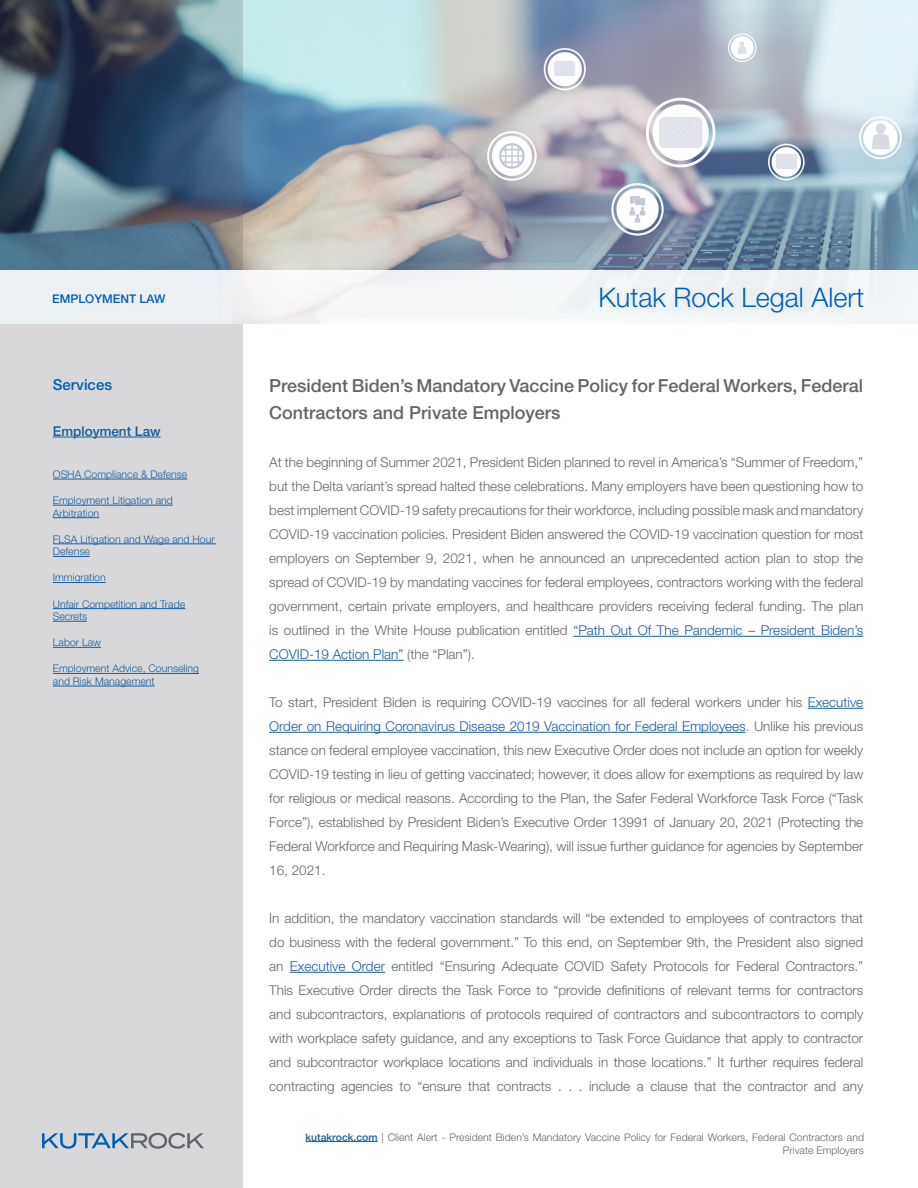
<style>
.page{position:relative;width:918px;height:1188px;background:#fff}
.page>*{position:absolute;margin:0;border:0;box-sizing:border-box;transform-origin:0 0}
.t1{font:300 27px "Helvetica Neue LT Std";color:#005fb9}
.t2{font:500 18px/27px "Helvetica Neue LT Std";color:#63656a}
.t3{font:500 15px "Helvetica Neue LT Std";color:#005fb9}
.t4{font:300 13.5px/24px "Helvetica Neue LT Std";color:#63656a;text-align:justify}
.t5{font:500 13.5px "Helvetica Neue LT Std";color:#175d9e}
.t6{font:500 12px "Helvetica Neue LT Std";color:#005fb9}
.t7{font:300 10.5px/12.6px "Helvetica Neue LT Std";color:#175d9e}
.t8{font:300 10.5px/13.5px "Helvetica Neue LT Std";color:#63656a;text-align:right}
.s1{color:#175d9e}
.s2{font-weight:500;color:#175d9e}
</style>
<div class="page">
<img style="left:243px;top:0;width:675px;height:270px">
<svg style="left:0;top:0;width:243px;height:1188px;background:#b4bac0"></svg>
<svg style="left:42px;top:1133px;width:162px;height:16px;background:#9eafc1"></svg>
<hr style="left:573px;top:636px;width:290px;height:1px;background:#175d9e">
<hr style="left:269px;top:660px;width:135px;height:1px;background:#175d9e">
<hr style="left:808px;top:708px;width:55px;height:1px;background:#175d9e">
<hr style="left:269px;top:732px;width:477px;height:1px;background:#175d9e">
<hr style="left:290px;top:972px;width:95px;height:1px;background:#175d9e">
<div style="left:0;top:270px;width:918px;height:54px;background:#f0f3f4"></div>
<hr style="left:53px;top:437px;width:108px;height:1px;background:#175d9e">
<hr style="left:53px;top:479px;width:134px;height:1px;background:#175d9e">
<hr style="left:53px;top:505px;width:120px;height:1px;background:#175d9e">
<hr style="left:53px;top:517px;width:46px;height:1px;background:#175d9e">
<hr style="left:53px;top:544px;width:163px;height:1px;background:#175d9e">
<hr style="left:53px;top:556px;width:37px;height:1px;background:#175d9e">
<hr style="left:53px;top:582px;width:53px;height:1px;background:#175d9e">
<hr style="left:53px;top:608px;width:132px;height:1px;background:#175d9e">
<hr style="left:53px;top:621px;width:34px;height:1px;background:#175d9e">
<hr style="left:53px;top:647px;width:48px;height:1px;background:#175d9e">
<hr style="left:53px;top:673px;width:146px;height:1px;background:#175d9e">
<hr style="left:53px;top:686px;width:102px;height:1px;background:#175d9e">
<hr style="left:306px;top:1141px;width:72px;height:1px;background:#175d9e">
<p class="t6" style="left:52px;top:292px;width:115px">EMPLOYMENT LAW</p>
<p class="t1" style="left:598px;top:281px;width:267px">Kutak Rock Legal Alert</p>
<p class="t3" style="left:53px;top:376px;width:61px">Services</p>
<p class="t5" style="left:53px;top:423px;width:109px">Employment Law</p>
<p class="t7" style="left:53px;top:468px;width:136px">OSHA Compliance &amp; Defense</p>
<p class="t7" style="left:53px;top:494px;width:121px">Employment Litigation and<br>Arbitration</p>
<p class="t7" style="left:53px;top:533px;width:163px">FLSA Litigation and Wage and Hour<br>Defense</p>
<p class="t7" style="left:53px;top:571px;width:54px">Immigration</p>
<p class="t7" style="left:53px;top:597px;width:134px">Unfair Competition and Trade<br>Secrets</p>
<p class="t7" style="left:53px;top:636px;width:50px">Labor Law</p>
<p class="t7" style="left:53px;top:662px;width:148px">Employment Advice, Counseling and Risk Management</p>
<p class="t2" style="left:269px;top:372px;width:596px">President Biden’s Mandatory Vaccine Policy for Federal Workers, Federal<br>Contractors and Private Employers</p>
<p class="t4" style="left:269px;top:450px;width:596px">At the beginning of Summer 2021, President Biden planned to revel in America’s “Summer of Freedom,” but the Delta variant’s spread halted these celebrations. Many employers have been questioning how to best implement COVID-19 safety precautions for their workforce, including possible mask and mandatory COVID-19 vaccination policies. President Biden answered the COVID-19 vaccination question for most employers on September 9, 2021, when he announced an unprecedented action plan to stop the spread of COVID-19 by mandating vaccines for federal employees, contractors working with the federal government, certain private employers, and healthcare providers receiving federal funding. The plan is outlined in the White House publication entitled <span class="s1">“Path Out Of The Pandemic – President Biden’s COVID-19 Action Plan”</span> (the “Plan”).</p>
<p class="t4" style="left:269px;top:690px;width:596px">To start, President Biden is requiring COVID-19 vaccines for all federal workers under his <span class="s1">Executive Order on Requiring Coronavirus Disease 2019 Vaccination for Federal Employees</span>. Unlike his previous stance on federal employee vaccination, this new Executive Order does not include an option for weekly COVID-19 testing in lieu of getting vaccinated; however, it does allow for exemptions as required by law for religious or medical reasons. According to the Plan, the Safer Federal Workforce Task Force (“Task Force”), established by President Biden’s Executive Order 13991 of January 20, 2021 (Protecting the Federal Workforce and Requiring Mask-Wearing), will issue further guidance for agencies by September 16, 2021.</p>
<p class="t4" style="left:269px;top:906px;width:596px">In addition, the mandatory vaccination standards will “be extended to employees of contractors that do business with the federal government.” To this end, on September 9th, the President also signed an <span class="s1">Executive Order</span> entitled “Ensuring Adequate COVID Safety Protocols for Federal Contractors.” This Executive Order directs the Task Force to “provide definitions of relevant terms for contractors and subcontractors, explanations of protocols required of contractors and subcontractors to comply with workplace safety guidance, and any exceptions to Task Force Guidance that apply to contractor and subcontractor workplace locations and individuals in those locations.” It further requires federal contracting agencies to “ensure that contracts . . . include a clause that the contractor and any</p>
<p class="t8" style="left:306px;top:1130px;width:560px"><span class="s2">kutakrock.com</span> | Client Alert - President Biden’s Mandatory Vaccine Policy for Federal Workers, Federal Contractors and<br>Private Employers</p>
</div>
